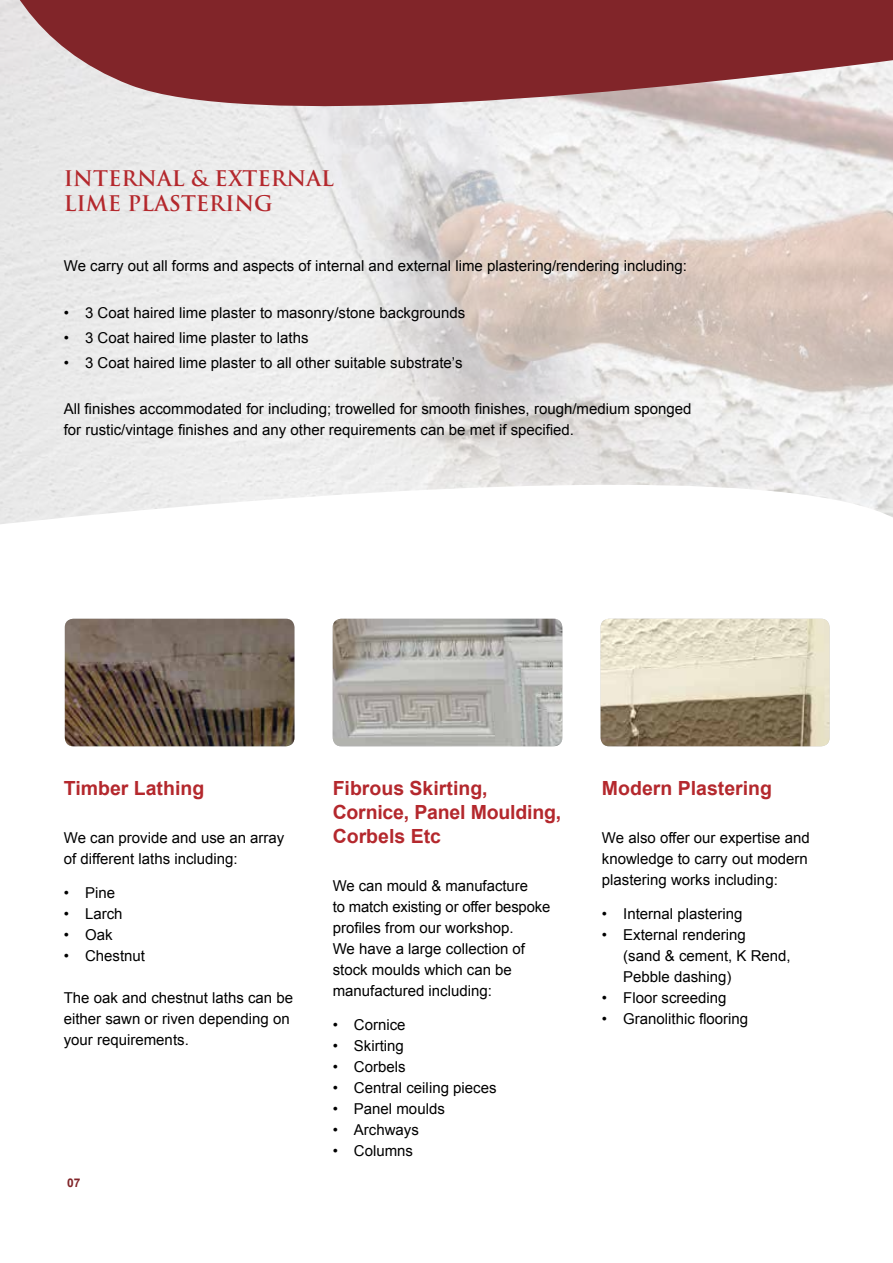
<style>
.page{position:relative;width:893px;height:1263px;background:#fff}
.page>*{position:absolute;margin:0;border:0;box-sizing:border-box;transform-origin:0 0}
.t1{font:700 21px/25.5px "Trajan Pro";color:#b4282d}
.t2{font:700 19.5px/24px "Arial";color:#b4282d}
.t3{font:15px/21px "Arial";color:#000}
.t4{font:700 12px "Arial";color:#812529}
</style>
<div class="page">
<img style="left:0;top:171px;width:893px;height:249px">
<svg style="left:0;top:420px;width:893px;height:327px"></svg>
<svg style="left:0;top:0;width:893px;height:171px;background:#b38587"></svg>
<img style="left:333px;top:619px;width:229px;height:127px">
<img style="left:65px;top:619px;width:229px;height:127px">
<img style="left:601px;top:619px;width:228px;height:127px">
<h1 class="t1" style="left:64px;top:168px;width:272px">INTERNAL &amp; EXTERNAL<br>LIME PLASTERING</h1>
<p class="t3" style="left:64px;top:256px;width:625px">We carry out all forms and aspects of internal and external lime plastering/rendering including:</p>
<p class="t3" style="left:64px;top:302px;width:403px">• 3 Coat haired lime plaster to masonry/stone backgrounds</p>
<p class="t3" style="left:64px;top:328px;width:246px">• 3 Coat haired lime plaster to laths</p>
<p class="t3" style="left:64px;top:354px;width:400px">• 3 Coat haired lime plaster to all other suitable substrate’s</p>
<p class="t3" style="left:64px;top:399px;width:629px">All finishes accommodated for including; trowelled for smooth finishes, rough/medium sponged for rustic/vintage finishes and any other requirements can be met if specified.</p>
<h2 class="t2" style="left:64px;top:778px;width:142px">Timber Lathing</h2>
<p class="t3" style="left:64px;top:828px;width:222px">We can provide and use an array of different laths including:</p>
<p class="t3" style="left:64px;top:884px;width:53px">• Pine</p>
<p class="t3" style="left:64px;top:905px;width:60px">• Larch</p>
<p class="t3" style="left:64px;top:926px;width:50px">• Oak</p>
<p class="t3" style="left:64px;top:947px;width:83px">• Chestnut</p>
<p class="t3" style="left:64px;top:989px;width:231px">The oak and chestnut laths can be either sawn or riven depending on your requirements.</p>
<p class="t4" style="left:67px;top:1178px;width:15px">07</p>
<h2 class="t2" style="left:333px;top:778px;width:230px">Fibrous Skirting,<br>Cornice, Panel Moulding,<br>Corbels Etc</h2>
<p class="t3" style="left:333px;top:876px;width:219px">We can mould &amp; manufacture<br>to match existing or offer bespoke profiles from our workshop.<br>We have a large collection of stock moulds which can be manufactured including:</p>
<p class="t3" style="left:333px;top:1016px;width:74px">• Cornice</p>
<p class="t3" style="left:333px;top:1037px;width:73px">• Skirting</p>
<p class="t3" style="left:333px;top:1058px;width:74px">• Corbels</p>
<p class="t3" style="left:333px;top:1079px;width:165px">• Central ceiling pieces</p>
<p class="t3" style="left:333px;top:1100px;width:114px">• Panel moulds</p>
<p class="t3" style="left:333px;top:1121px;width:88px">• Archways</p>
<p class="t3" style="left:333px;top:1142px;width:82px">• Columns</p>
<h2 class="t2" style="left:602px;top:778px;width:172px">Modern Plastering</h2>
<p class="t3" style="left:602px;top:828px;width:209px">We also offer our expertise and knowledge to carry out modern plastering works including:</p>
<p class="t3" style="left:602px;top:905px;width:142px">• Internal plastering</p>
<p class="t3" style="left:623px;top:926px;width:169px;text-indent:-21px">• External rendering<br>(sand &amp; cement, K Rend,<br>Pebble dashing)</p>
<p class="t3" style="left:602px;top:989px;width:126px">• Floor screeding</p>
<p class="t3" style="left:602px;top:1009px;width:148px">• Granolithic flooring</p>
</div>
